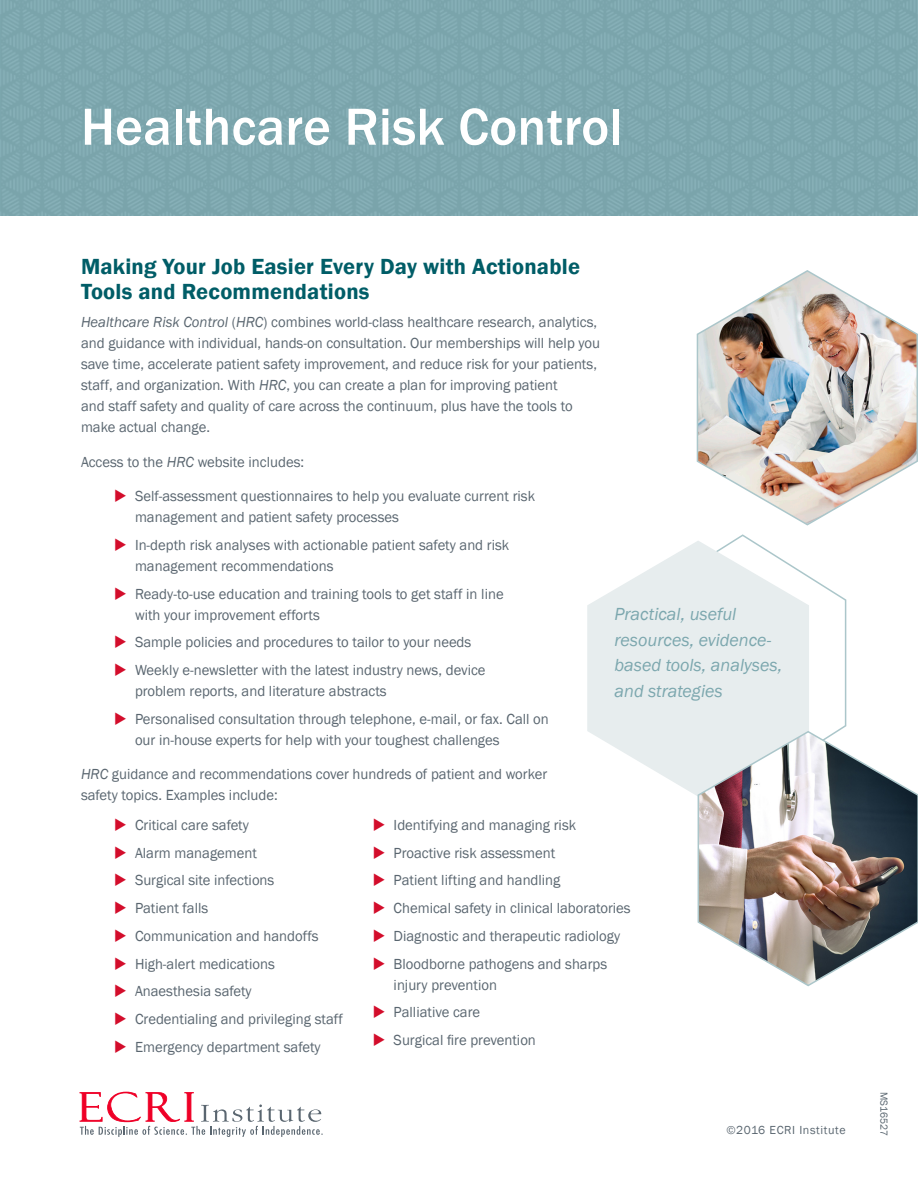
<style>
.page{position:relative;width:918px;height:1188px;background:#fff}
.page>*{position:absolute;margin:0;border:0;box-sizing:border-box;transform-origin:0 0}
.head{font:500 54px "Franklin Gothic";letter-spacing:.005em;color:#fff}
.head-2{font:600 22.5px/25.5px "Franklin Gothic";letter-spacing:.01em;color:#005d67}
.quote{font:italic 18px/25.5px "Franklin Gothic";color:#7ca7ae}
.body{font:15px/27.8px "Franklin Gothic";color:#5a6670}
.photocaption{font:12px "Franklin Gothic";letter-spacing:.05em;color:#5a6670}
.body-2{font:10.5px "Franklin Gothic";color:#5a6670}
.s1{font-style:italic}
</style>
<div class="page">
<svg style="left:732px;top:534px;width:115px;height:196px"></svg>
<img style="left:0;top:0;width:918px;height:216px">
<img style="left:696px;top:270px;width:222px;height:256px">
<svg style="left:587px;top:541px;width:222px;height:255px;fill:#e7edee"></svg>
<img style="left:697px;top:730px;width:221px;height:257px">
<svg style="left:80px;top:1092px;width:243px;height:45px"></svg>
<p class="head" style="left:81px;top:93px;width:543px">Healthcare Risk Control</p>
<p class="head-2" style="left:81px;top:254px;width:501px">Making Your Job Easier Every Day with Actionable<br>Tools and Recommendations</p>
<p class="body" style="left:81px;top:312px;width:521px;line-height:21px"><span class="s1">Healthcare Risk Control</span> (<span class="s1">HRC</span>) combines world-class healthcare research, analytics, and guidance with individual, hands-on consultation. Our memberships will help you save time, accelerate patient safety improvement, and reduce risk for your patients, staff, and organization. With <span class="s1">HRC</span>, you can create a plan for improving patient<br>and staff safety and quality of care across the continuum, plus have the tools to make actual change.</p>
<p class="body" style="left:81px;top:448px;width:225px">Access to the <span class="s1">HRC</span> website includes:</p>
<p class="body" style="left:135px;top:486px;width:402px;line-height:21px">Self-assessment questionnaires to help you evaluate current risk management and patient safety processes</p>
<p class="body" style="left:135px;top:535px;width:376px;line-height:21px">In-depth risk analyses with actionable patient safety and risk management recommendations</p>
<p class="body" style="left:135px;top:584px;width:370px;line-height:21px">Ready-to-use education and training tools to get staff in line with your improvement efforts</p>
<p class="body" style="left:135px;top:629px;width:338px">Sample policies and procedures to tailor to your needs</p>
<p class="body" style="left:135px;top:660px;width:352px;line-height:21px">Weekly e-newsletter with the latest industry news, device problem reports, and literature abstracts</p>
<p class="body" style="left:135px;top:709px;width:415px;line-height:21px">Personalised consultation through telephone, e-mail, or fax. Call on our in-house experts for help with your toughest challenges</p>
<p class="body" style="left:81px;top:764px;width:468px;line-height:21px"><span class="s1">HRC</span> guidance and recommendations cover hundreds of patient and worker safety topics. Examples include:</p>
<p class="body" style="left:135px;top:811px;width:210px">Critical care safety<br>Alarm management<br>Surgical site infections<br>Patient falls<br>Communication and handoffs<br>High-alert medications<br>Anaesthesia safety<br>Credentialing and privileging staff<br>Emergency department safety</p>
<p class="body" style="left:394px;top:811px;width:239px">Identifying and managing risk Proactive risk assessment<br>Patient lifting and handling<br>Chemical safety in clinical laboratories Diagnostic and therapeutic radiology Bloodborne pathogens and sharps</p>
<p class="quote" style="left:615px;top:602px;width:169px">Practical, useful resources, evidence&shy;based tools, analyses, and strategies</p>
<p class="body" style="left:394px;top:971px;width:144px">injury prevention<br>Palliative care<br>Surgical fire prevention</p>
<p class="photocaption" style="left:726px;top:1123px;width:121px">©2016 ECRI Institute</p>
<p class="body-2" style="left:890px;top:1092px;width:45px;rotate:90deg">MS16527</p>
</div>
